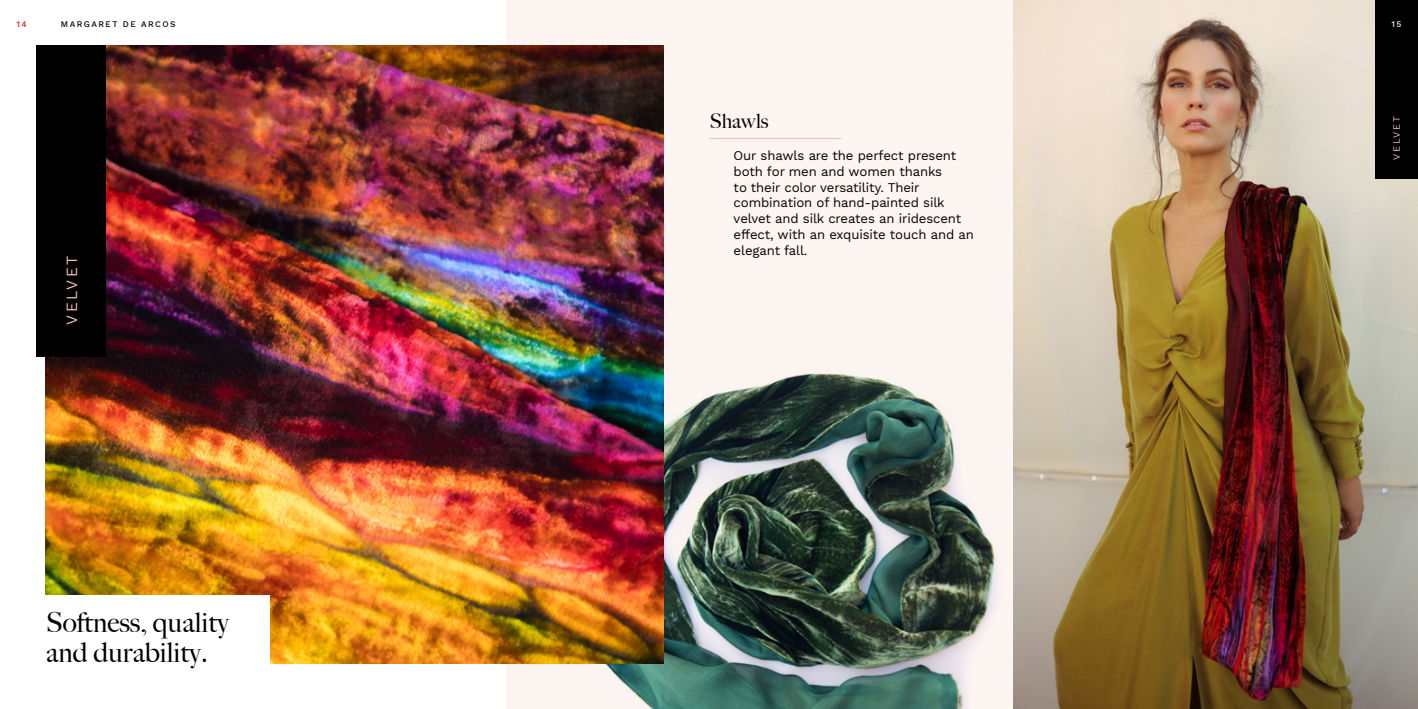
<style>
.page{position:relative;width:1418px;height:709px;background:#fff}
.page>*{position:absolute;margin:0;border:0;box-sizing:border-box;transform-origin:0 0}
.t1{font:500 27.5px/30px "Big Caslon";color:#000}
.t2{font:500 20px "Big Caslon";color:#000}
.t3{font:15.38px "Work Sans";letter-spacing:.17em;color:#f3c0b9}
.t4{font:13.12px/15.8px "Work Sans";letter-spacing:-.01em;color:#000}
.t5{font:9.5px "Work Sans";letter-spacing:.17em;color:#f3c0b9}
.t6{font:500 8.38px "Work Sans";letter-spacing:.17em;color:#000}
.t7{font:500 8.38px "Work Sans";color:#cd1719}
.t8{font:500 8.38px "Work Sans";color:#fff}
</style>
<div class="page">
<div style="left:507px;top:0;width:910px;height:709px;background:#fdf5f2"></div>
<img style="left:605px;top:373px;width:392px;height:336px">
<hr style="left:709px;top:138px;width:132px;height:1px;background:#f3c0b9">
<img style="left:1013px;top:0;width:404px;height:709px">
<img style="left:45px;top:45px;width:619px;height:619px">
<div style="left:0;top:596px;width:269px;height:85px;background:#fff"></div>
<div style="left:1374px;top:0;width:43px;height:179px;background:#000"></div>
<div style="left:36px;top:45px;width:70px;height:311px;background:#000"></div>
<p class="t7" style="left:17px;top:19px;width:12px">14</p>
<p class="t6" style="left:61px;top:19px;width:116px">MARGARET DE ARCOS</p>
<p class="t8" style="left:1391px;top:19px;width:11px">15</p>
<p class="t3" style="left:63px;top:325px;width:71px;rotate:-90deg">VELVET</p>
<h1 class="t1" style="left:46px;top:606px;width:184px">Softness, quality and durability.</h1>
<h2 class="t2" style="left:709px;top:104px;width:60px">Shawls</h2>
<p class="t4" style="left:733px;top:148px;width:242px">Our shawls are the perfect present both for men and women thanks<br>to their color versatility. Their combination of hand-painted silk velvet and silk creates an iridescent effect, with an exquisite touch and an elegant fall.</p>
<p class="t5" style="left:1390px;top:159px;width:44px;rotate:-90deg">VELVET</p>
</div>
